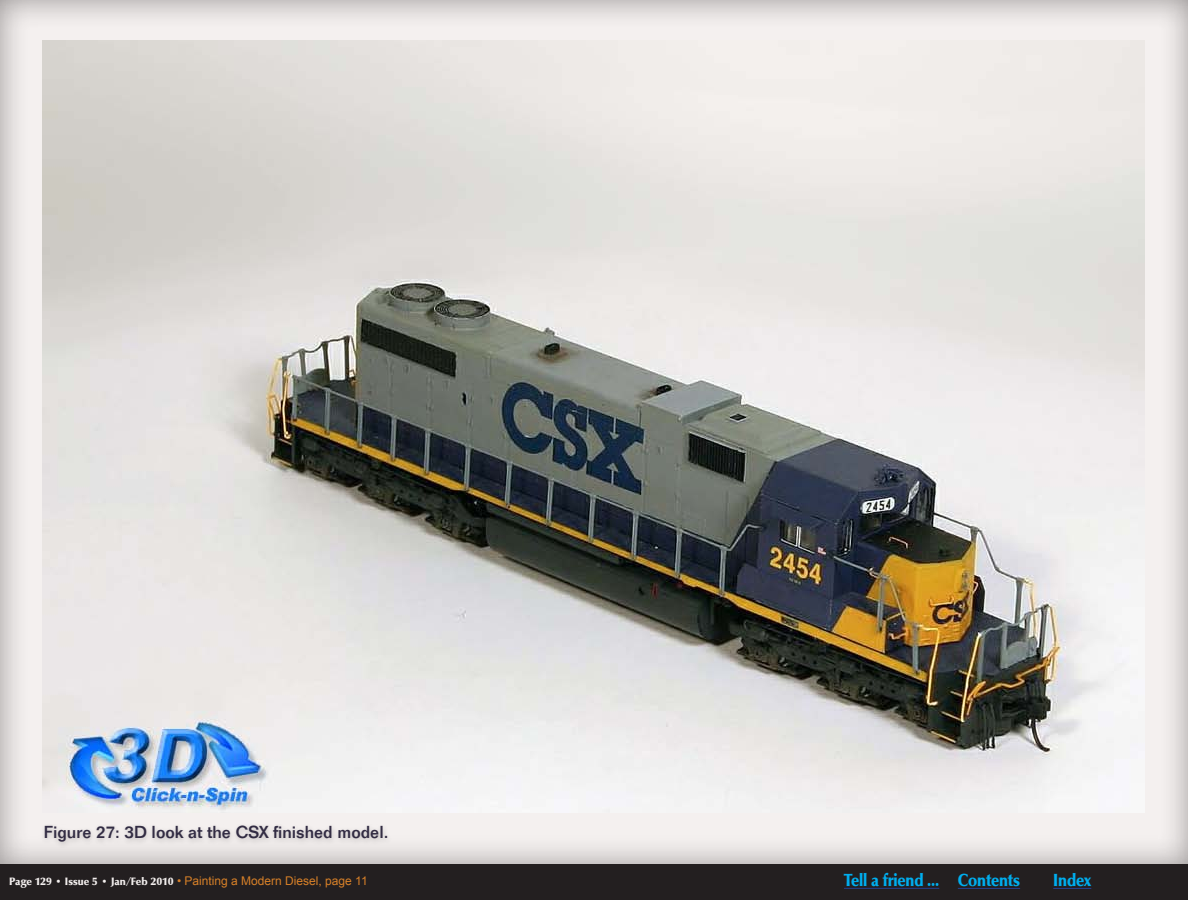
<style>
.page{position:relative;width:1188px;height:900px;background:#fff}
.page>*{position:absolute;margin:0;border:0;box-sizing:border-box;transform-origin:0 0}
.t1{font:18px "URW Classico Blac";letter-spacing:-.01em;color:#00aeef;scale:.9 1}
.t2{font:500 17px "Folio";color:#322c43}
.t3{font:12px "Arial";color:#d78028}
.s1{font-family:"URW Classico Blac";font-size:11px;color:#f4f0ef}
</style>
<div class="page">
<div style="left:0;top:864px;width:1188px;height:36px;background:#231f20"></div>
<div style="left:0;top:0;width:1188px;height:864px;background:#231f20;opacity:.45"></div>
<hr style="left:844px;top:888px;width:95px;height:1px;background:#253f8e">
<hr style="left:958px;top:888px;width:62px;height:1px;background:#253f8e">
<hr style="left:1053px;top:888px;width:38px;height:1px;background:#253f8e">
<div style="left:41px;top:822px;width:352px;height:26px;background:#231f20;opacity:.25"></div>
<img style="left:42px;top:41px;width:1103px;height:771px">
<h2 class="t2" style="left:44px;top:821px;width:346px">Figure 27: 3D look at the CSX finished model.</h2>
<p class="t3" style="left:9px;top:873px;width:360px"><span class="s1">Page 129 • Issue 5 • Jan/Feb 2010</span> • Painting a Modern Diesel, page 11</p>
<h1 class="t1" style="left:844px;top:869px;width:197px">Tell a friend ... Contents</h1>
<h1 class="t1" style="left:1053px;top:869px;width:44px">Index</h1>
</div>
